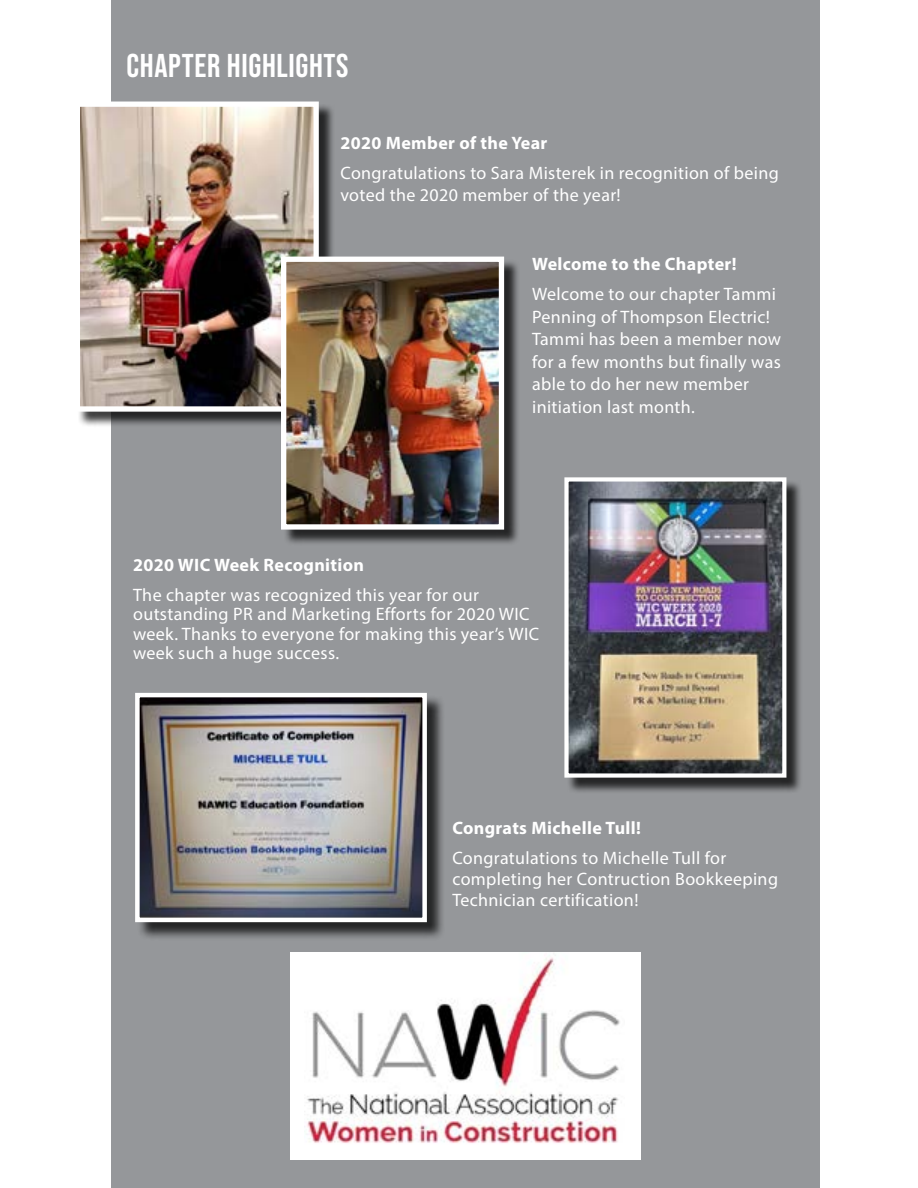
<style>
.page{position:relative;width:918px;height:1188px;background:#fff}
.page>*{position:absolute;margin:0;border:0;box-sizing:border-box;transform-origin:0 0}
.t1{font:33px "Bebas Neue";letter-spacing:.02em;color:#fff}
.t2{font:18px/22.5px "Myriad Pro";letter-spacing:.02em;color:#fff}
.t3{font:700 18px "Myriad Pro";letter-spacing:.02em;color:#fff}
</style>
<div class="page">
<div style="left:111px;top:0;width:709px;height:1188px;background:#95979a"></div>
<div style="left:291px;top:952px;width:350px;height:208px;background:#fff"></div>
<img style="left:306px;top:955px;width:314px;height:188px">
<div style="left:138px;top:695px;width:307px;height:246px;background:#000;opacity:.75"></div>
<img style="left:140px;top:698px;width:282px;height:219px">
<div style="left:135px;top:693px;width:292px;height:229px;border:4px solid #fff"></div>
<div style="left:77px;top:104px;width:258px;height:324px;background:#000;opacity:.75"></div>
<img style="left:81px;top:108px;width:232px;height:298px">
<div style="left:75px;top:102px;width:244px;height:310px;border:5px solid #fff"></div>
<div style="left:283px;top:259px;width:237px;height:287px;background:#000;opacity:.75"></div>
<img style="left:287px;top:263px;width:211px;height:261px">
<div style="left:281px;top:257px;width:223px;height:273px;border:5px solid #fff"></div>
<div style="left:567px;top:480px;width:235px;height:313px;background:#000;opacity:.75"></div>
<img style="left:569px;top:482px;width:212px;height:291px">
<div style="left:564px;top:477px;width:222px;height:301px;border:4px solid #fff"></div>
<h1 class="t1" style="left:127px;top:47px;width:224px">CHAPTER HIGHLIGHTS</h1>
<p class="t3" style="left:340px;top:131px;width:209px">2020 Member of the Year</p>
<p class="t2" style="left:340px;top:161px;width:440px">Congratulations to Sara Misterek in recognition of being voted the 2020 member of the year!</p>
<p class="t3" style="left:532px;top:252px;width:206px">Welcome to the Chapter!</p>
<p class="t2" style="left:532px;top:283px;width:251px">Welcome to our chapter Tammi<br>Penning of Thompson Electric!<br>Tammi has been a member now for a few months but finally was able to do her new member initiation last month.</p>
<p class="t3" style="left:133px;top:553px;width:233px">2020 WIC Week Recognition</p>
<p class="t2" style="left:133px;top:585px;width:408px;line-height:19.5px">The chapter was recognized this year for our outstanding PR and Marketing Efforts for 2020 WIC week. Thanks to everyone for making this year’s WIC week such a huge success.</p>
<p class="t3" style="left:452px;top:816px;width:190px">Congrats Michelle Tull!</p>
<p class="t2" style="left:452px;top:847px;width:327px;line-height:21px">Congratulations to Michelle Tull for completing her Contruction Bookkeeping<br>Technician certification!</p>
</div>
